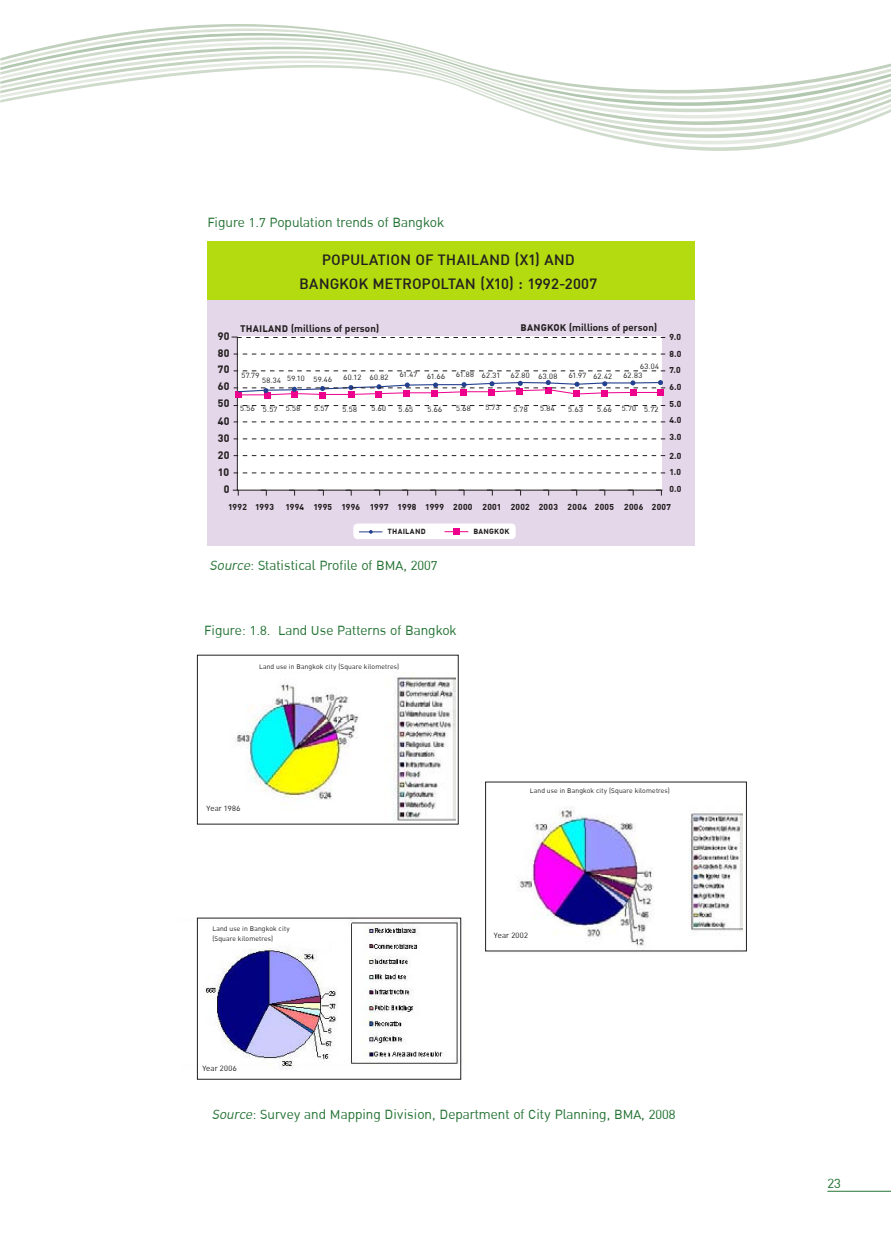
<style>
.page{position:relative;width:891px;height:1242px;background:#fff}
.page>*{position:absolute;margin:0;border:0;box-sizing:border-box;transform-origin:0 0}
.t1{font:500 21px/24px "DB Ozone X";color:#231f20;text-align:center}
.t2{font:18px "DB Ozone X";color:#257334}
.t3{font:700 15px "DB Ozone X";letter-spacing:.015em;color:#231f20}
.t4{font:700 13.5px "DB Ozone X";letter-spacing:.01em;color:#231f20}
.t5{font:700 12px "DB Ozone X";letter-spacing:.025em;color:#231f20}
.t6{font:10.5px/9.3px "DB Ozone X";letter-spacing:.03em;color:#231f20}
.t7{font:700 10.5px "DB Ozone X";letter-spacing:.02em;color:#231f20}
.t8{font:9px/10.5px "DB Ozone X";letter-spacing:.02em;color:#231f20}
.s1{font-style:italic}
</style>
<div class="page">
<svg style="left:644px;top:144px;width:146px;height:7px"></svg>
<svg style="left:613px;top:138px;width:204px;height:6px"></svg>
<svg style="left:585px;top:131px;width:256px;height:7px"></svg>
<svg style="left:565px;top:125px;width:293px;height:6px"></svg>
<svg style="left:546px;top:119px;width:328px;height:6px"></svg>
<svg style="left:525px;top:112px;width:366px;height:7px"></svg>
<svg style="left:509px;top:106px;width:382px;height:6px"></svg>
<svg style="left:0;top:100px;width:891px;height:6px"></svg>
<svg style="left:0;top:93px;width:891px;height:7px"></svg>
<svg style="left:0;top:24px;width:891px;height:69px"></svg>
<hr style="left:827px;top:1191px;width:64px;height:1px;background:#257334">
<div style="left:207px;top:300px;width:488px;height:245px;background:#e5d7ea"></div>
<div style="left:353px;top:524px;width:163px;height:15px;background:#fff;border-radius:4px"></div>
<div style="left:207px;top:241px;width:488px;height:59px;background:#b3db0f"></div>
<div style="left:231px;top:336px;width:432px;height:155px;background:#fff"></div>
<svg style="left:233px;top:490px;width:6px;height:6px"></svg>
<svg style="left:359px;top:530px;width:23px;height:4px"></svg>
<svg style="left:445px;top:531px;width:23px;height:1px"></svg>
<div style="left:453px;top:529px;width:7px;height:6px;background:#ec008c"></div>
<svg style="left:234px;top:354px;width:431px;height:1px"></svg>
<svg style="left:234px;top:370px;width:431px;height:1px"></svg>
<svg style="left:234px;top:380px;width:431px;height:18px;background:#e2c4de"></svg>
<svg style="left:234px;top:405px;width:431px;height:1px"></svg>
<svg style="left:234px;top:422px;width:431px;height:1px"></svg>
<svg style="left:234px;top:439px;width:431px;height:1px"></svg>
<svg style="left:234px;top:455px;width:431px;height:1px"></svg>
<svg style="left:234px;top:473px;width:431px;height:1px"></svg>
<svg style="left:261px;top:490px;width:6px;height:6px"></svg>
<svg style="left:318px;top:490px;width:6px;height:6px"></svg>
<svg style="left:346px;top:490px;width:6px;height:6px"></svg>
<svg style="left:459px;top:490px;width:6px;height:6px"></svg>
<svg style="left:487px;top:490px;width:6px;height:6px"></svg>
<svg style="left:599px;top:490px;width:7px;height:6px"></svg>
<svg style="left:628px;top:490px;width:6px;height:6px"></svg>
<svg style="left:656px;top:490px;width:6px;height:6px"></svg>
<svg style="left:237px;top:337px;width:428px;height:1px"></svg>
<img style="left:196px;top:672px;width:259px;height:149px">
<div style="left:197px;top:655px;width:262px;height:170px;border:1px solid #231f20"></div>
<img style="left:485px;top:807px;width:257px;height:145px">
<div style="left:485px;top:782px;width:262px;height:169px;border:1px solid #231f20"></div>
<img style="left:196px;top:917px;width:266px;height:152px">
<div style="left:197px;top:918px;width:264px;height:162px;border:1px solid #231f20"></div>
<p class="t2" style="left:207px;top:213px;width:238px">Figure 1 .7 Population trends of Bangkok</p>
<p class="t1" style="left:299px;top:248px;width:299px">POPULATION OF THAILAND (X1) AND<br>BANGKOK METROPOLTAN (X10) : 1992-2007</p>
<p class="t3" style="left:218px;top:328px;width:13px">90</p>
<p class="t4" style="left:240px;top:321px;width:140px">THAILAND (millions of person)</p>
<p class="t4" style="left:521px;top:320px;width:138px">BANGKOK (millions of person)</p>
<p class="t5" style="left:669px;top:330px;width:13px">9.0</p>
<p class="t3" style="left:218px;top:345px;width:13px">80</p>
<p class="t5" style="left:669px;top:347px;width:13px">8.0</p>
<p class="t3" style="left:218px;top:360px;width:13px">70</p>
<p class="t3" style="left:218px;top:378px;width:13px">60</p>
<p class="t3" style="left:218px;top:395px;width:13px">50</p>
<p class="t6" style="left:400px;top:361px;width:261px;text-indent:240px">63.04<br>61 .47 61 .66 61 .88 62.31 62.80 63.08 61 .97 62.42 62.83</p>
<p class="t6" style="left:242px;top:371px;width:19px">57.79</p>
<p class="t6" style="left:240px;top:404px;width:62px">5.56 5.57 5.58</p>
<p class="t6" style="left:314px;top:404px;width:16px">5.57</p>
<p class="t6" style="left:342px;top:405px;width:16px">5.58</p>
<p class="t6" style="left:371px;top:404px;width:43px">5.60 5.65</p>
<p class="t6" style="left:428px;top:405px;width:16px">5.66</p>
<p class="t6" style="left:456px;top:404px;width:16px">5.68</p>
<p class="t6" style="left:485px;top:403px;width:16px">5.73</p>
<p class="t6" style="left:513px;top:404px;width:43px">5.78 5.84</p>
<p class="t6" style="left:568px;top:405px;width:16px">5.63</p>
<p class="t6" style="left:597px;top:405px;width:62px">5.66 5.70 5.72</p>
<p class="t6" style="left:287px;top:374px;width:102px">59.1 0 59.46 60.12 60.82</p>
<p class="t6" style="left:262px;top:376px;width:21px">58.34</p>
<p class="t5" style="left:669px;top:363px;width:13px">7.0</p>
<p class="t5" style="left:669px;top:380px;width:13px">6.0</p>
<p class="t5" style="left:669px;top:397px;width:13px">5.0</p>
<p class="t3" style="left:218px;top:413px;width:13px">40</p>
<p class="t5" style="left:669px;top:413px;width:14px">4.0</p>
<p class="t3" style="left:218px;top:429px;width:13px">30</p>
<p class="t5" style="left:669px;top:431px;width:13px">3.0</p>
<p class="t3" style="left:218px;top:447px;width:13px">20</p>
<p class="t5" style="left:669px;top:449px;width:14px">2.0</p>
<p class="t3" style="left:218px;top:464px;width:13px">10</p>
<p class="t5" style="left:669px;top:465px;width:13px">1.0</p>
<p class="t5" style="left:669px;top:482px;width:13px">0.0</p>
<p class="t3" style="left:224px;top:481px;width:7px">0</p>
<p class="t5" style="left:228px;top:501px;width:444px">1992 1993 1994 1995 1996 1997 1998 1999 2000 2001 2002 2003 2004 2005 2006 2007</p>
<p class="t7" style="left:388px;top:526px;width:39px">THAILAND</p>
<p class="t7" style="left:473px;top:526px;width:37px">BANGKOK</p>
<p class="t2" style="left:210px;top:555px;width:230px"><span class="s1">Source</span>: Statistical Profile of BMA, 2007</p>
<p class="t2" style="left:204px;top:621px;width:254px">Figure: 1 .8. Land Use Patterns of Bangkok</p>
<p class="t8" style="left:259px;top:661px;width:142px">Land use in Bangkok city (Square kilometres)</p>
<p class="t6" style="left:207px;top:804px;width:35px">Year 1 986</p>
<p class="t8" style="left:212px;top:923px;width:79px">Land use in Bangkok city (Square kilometres)</p>
<p class="t6" style="left:202px;top:1064px;width:36px">Year 2006</p>
<p class="t8" style="left:530px;top:786px;width:142px">Land use in Bangkok city (Square kilometres)</p>
<p class="t6" style="left:494px;top:930px;width:35px">Year 2002</p>
<p class="t2" style="left:212px;top:1105px;width:465px"><span class="s1">Source</span>: Survey and Mapping Division, Department of City Planning, BMA, 2008</p>
<p class="t2" style="left:827px;top:1174px;width:15px">23</p>
</div>
